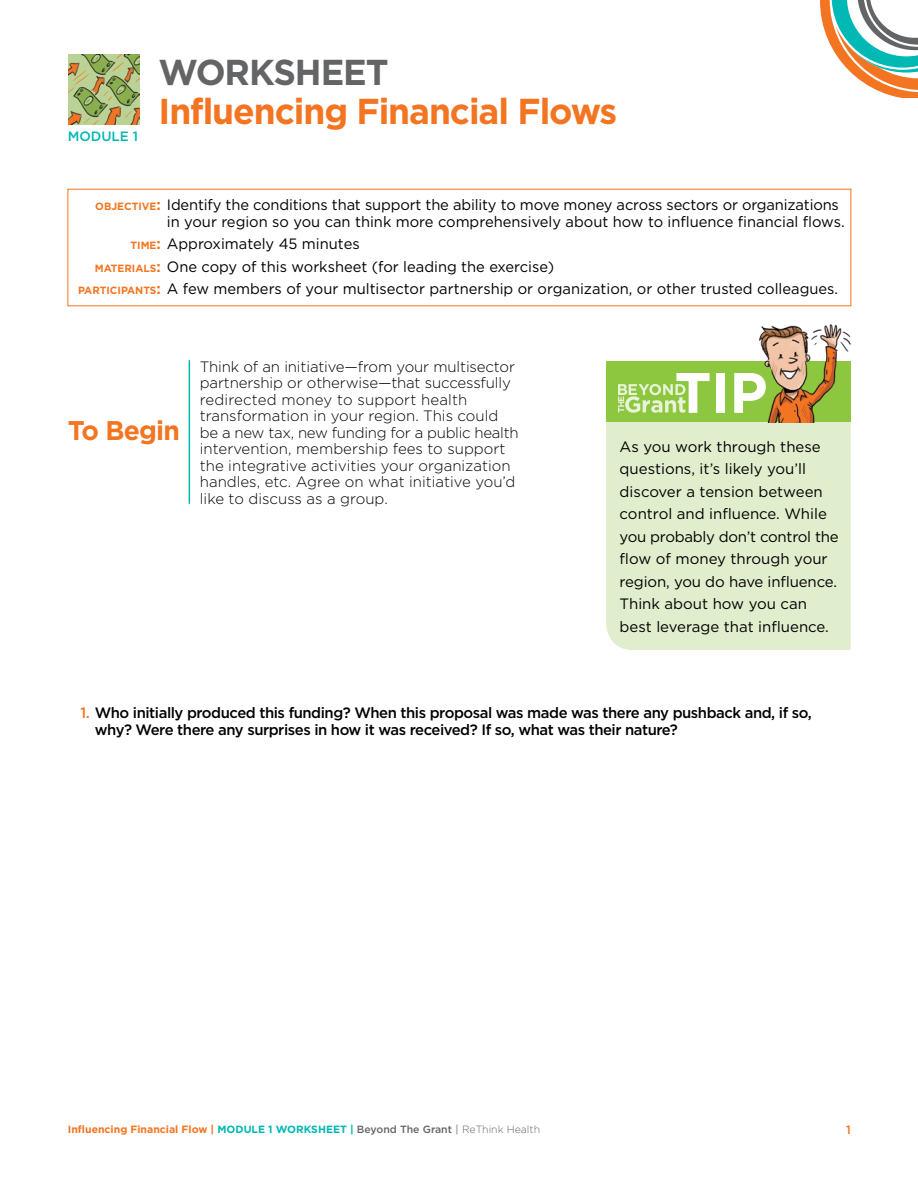
<style>
.page{position:relative;width:918px;height:1188px;background:#fff}
.page>*{position:absolute;margin:0;border:0;box-sizing:border-box;transform-origin:0 0}
.t1{font:700 57px "Gotham";color:#fff}
.t2{font:700 36px "Gotham";letter-spacing:-.03em;color:#f47521}
.t3{font:700 36px "Gotham";letter-spacing:-.03em;color:#636466}
.t4{font:700 27px "Gotham";letter-spacing:-.03em;color:#f47521}
.t5{font:15px/22.5px "Gotham";color:#000}
.t6{font:300 15px/16.5px "Gotham";color:#000}
.t7{font:500 15px/16.5px "Gotham";letter-spacing:-.03em;color:#000}
.t8{font:500 13.5px "Gotham";letter-spacing:-.005em;color:#00b8b4}
.t9{font:500 12px "Gotham";color:#f47521}
.t10{font:700 10.5px "Gotham";color:#f47521}
.s1{font-weight:700;font-size:10.5px;color:#f47521}
.s2{font-weight:700;color:#f47521}
.s3{color:#f47521}
.s4{color:#00b8b4}
.s5{font-weight:500;color:#636466}
.s6{color:#a7a9ac}
.s7{font-weight:300;color:#636466}
</style>
<div class="page">
<svg style="left:820px;top:0;width:98px;height:98px"></svg>
<div style="left:606px;top:361px;width:245px;height:289px;background:#e1eecd"></div>
<div style="left:606px;top:362px;width:245px;height:60px;background:#8dc63f"></div>
<img style="left:739px;top:324px;width:112px;height:98px">
<img style="left:68px;top:54px;width:71px;height:71px">
<hr style="left:189px;top:360px;width:1px;height:144px;background:#00b8b4">
<svg style="left:618px;top:384px;width:68px;height:29px"></svg>
<p class="t8" style="left:68px;top:127px;width:72px">MODULE 1</p>
<h2 class="t3" style="left:159px;top:51px;width:232px">WORKSHEET</h2>
<h2 class="t2" style="left:159px;top:90px;width:460px">Influencing Financial Flows</h2>
<p class="t5" style="left:167px;top:196px;width:679px;line-height:16.5px;text-indent:-72px"><span class="s1">OBJECTIVE</span><span class="s2">:</span> Identify the conditions that support the ability to move money across sectors or organizations in your region so you can think more comprehensively about how to influence financial flows.</p>
<p class="t5" style="left:131px;top:232px;width:231px"><span class="s1">TIME</span><span class="s2">:</span> Approximately 45 minutes</p>
<p class="t5" style="left:95px;top:255px;width:461px"><span class="s1">MATERIALS</span><span class="s2">:</span> One copy of this worksheet (for leading the exercise)</p>
<p class="t5" style="left:78px;top:277px;width:762px"><span class="s1">PARTICIPANTS</span><span class="s2">:</span> A few members of your multisector partnership or organization, or other trusted colleagues.</p>
<h3 class="t4" style="left:68px;top:415px;width:113px">To Begin</h3>
<p class="t6" style="left:200px;top:358px;width:320px">Think of an initiative—from your multisector partnership or otherwise—that successfully redirected money to support health transformation in your region. This could be a new tax, new funding for a public health intervention, membership fees to support the integrative activities your organization handles, etc. Agree on what initiative you’d like to discuss as a group.</p>
<h1 class="t1" style="left:675px;top:360px;width:95px">TIP</h1>
<p class="t5" style="left:620px;top:435px;width:220px">As you work through these questions, it’s likely you’ll discover a tension between control and influence. While you probably don’t control the flow of money through your region, you do have influence.<br>Think about how you can best leverage that influence.</p>
<p class="t7" style="left:95px;top:705px;width:718px;text-indent:-14px"><span class="s3">1.</span> Who initially produced this funding? When this proposal was made was there any pushback and, if so, why? Were there any surprises in how it was received? If so, what was their nature?</p>
<p class="t10" style="left:68px;top:1123px;width:474px">Influencing Financial Flow | <span class="s4">MODULE 1 WORKSHEET |</span> <span class="s5">Beyond The Grant</span> <span class="s6">|</span> <span class="s7">ReThink Health</span></p>
<p class="t9" style="left:846px;top:1122px;width:6px">1</p>
</div>
